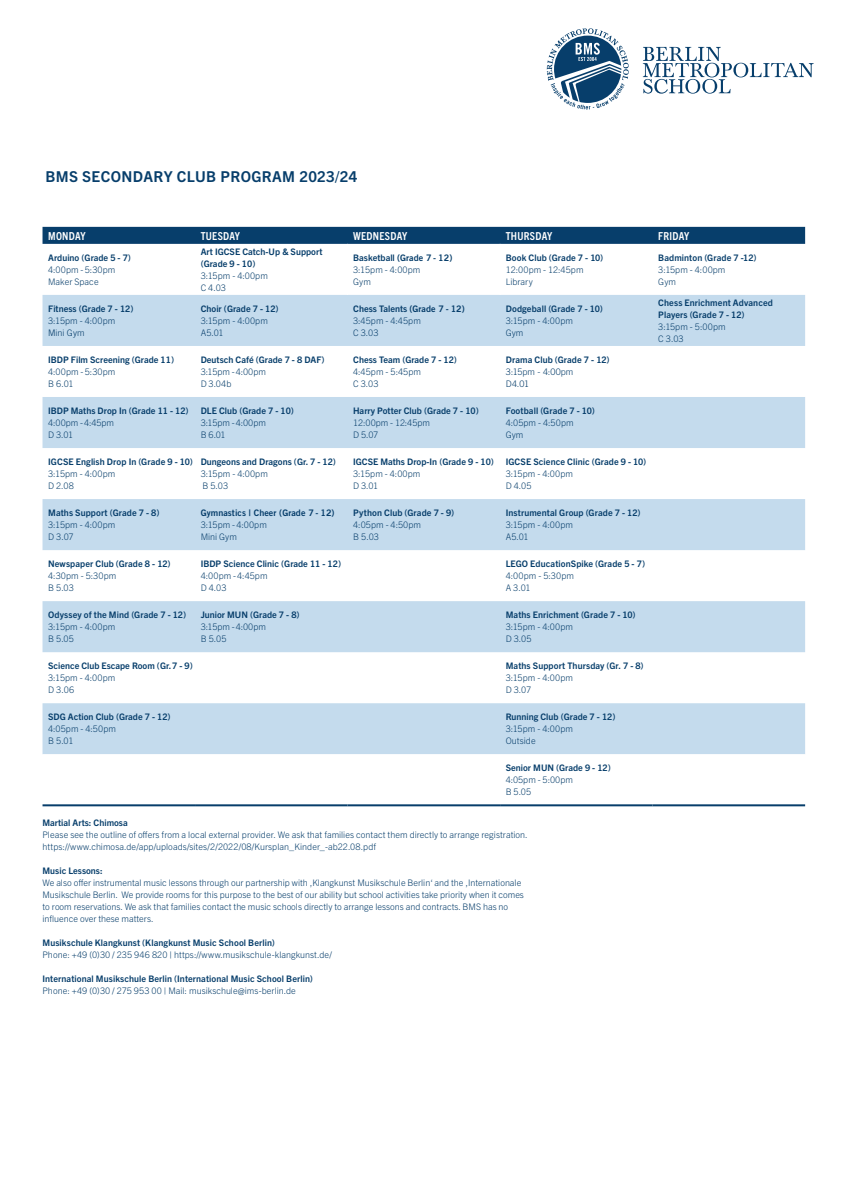
<style>
.page{position:relative;width:842px;height:1191px;background:#fff}
.page>*{position:absolute;margin:0;border:0;box-sizing:border-box;transform-origin:0 0}
.t1{font:700 15px "Trade Gothic Next LT Pro";letter-spacing:.025em;color:#073e6b}
.t2{font:700 condensed 11px "Trade Gothic Next LT Pro";letter-spacing:.025em;color:#fff}
.t3{font:300 9px/12px "Trade Gothic Next LT Pro";color:#073e6b}
.t4{font:700 9px/12px "Trade Gothic Next LT Pro";letter-spacing:.005em;color:#073e6b}
.t5{font:9px "Trade Gothic LT Std Bd 2";letter-spacing:.005em;color:#073e6b}
.t6{font:300 9px/12px "Trade Gothic LT Std";color:#073e6b}
.s1{font-family:"Trade Gothic Next LT Pro";font-weight:700}
.s2{font-weight:700}
.s3{font-family:"Trade Gothic LT Std Bd 2";font-weight:400}
</style>
<div class="page">
<div style="left:43px;top:227px;width:762px;height:17px;background:#073e6b"></div>
<svg style="left:43px;top:295px;width:762px;height:459px;fill:#c4dbed"></svg>
<hr style="left:43px;top:804px;width:152px;height:2px;background:#073e6b">
<hr style="left:195px;top:804px;width:153px;height:2px;background:#073e6b">
<hr style="left:348px;top:804px;width:152px;height:2px;background:#073e6b">
<hr style="left:500px;top:804px;width:153px;height:2px;background:#073e6b">
<hr style="left:653px;top:804px;width:152px;height:2px;background:#073e6b">
<svg style="left:643px;top:47px;width:171px;height:47px"></svg>
<svg style="left:547px;top:28px;width:82px;height:81px"></svg>
<h1 class="t1" style="left:45px;top:166px;width:314px">BMS SECONDARY CLUB PROGRAM 2023/24</h1>
<p class="t2" style="left:48px;top:228px;width:39px">MONDAY</p>
<p class="t2" style="left:201px;top:228px;width:41px">TUESDAY</p>
<p class="t2" style="left:353px;top:228px;width:56px">WEDNESDAY</p>
<p class="t2" style="left:506px;top:228px;width:48px">THURSDAY</p>
<p class="t2" style="left:658px;top:228px;width:33px">FRIDAY</p>
<p class="t4" style="left:48px;top:251px;width:84px">Arduino (Grade 5 - 7)</p>
<p class="t3" style="left:48px;top:263px;width:69px">4:00pm - 5:30pm<br>Maker Space</p>
<p class="t4" style="left:201px;top:245px;width:123px">Art IGCSE Catch-Up &amp; Support (Grade 9 - 10)</p>
<p class="t3" style="left:201px;top:269px;width:69px">3:15pm - 4:00pm<br>C 4.03</p>
<p class="t5" style="left:353px;top:252px;width:101px"><span class="s1">Basketball</span> (Grade 7 - 12)</p>
<p class="t3" style="left:353px;top:263px;width:69px">3:15pm - 4:00pm<br>Gym</p>
<p class="t4" style="left:658px;top:251px;width:100px">Badminton (Grade 7 -12)</p>
<p class="t3" style="left:658px;top:263px;width:69px">3:15pm - 4:00pm<br>Gym</p>
<p class="t4" style="left:506px;top:251px;width:99px">Book Club (Grade 7 - 10)</p>
<p class="t3" style="left:506px;top:263px;width:79px">12:00pm - 12:45pm<br>Library</p>
<p class="t4" style="left:48px;top:302px;width:87px">Fitness (Grade 7 - 12)</p>
<p class="t3" style="left:48px;top:314px;width:69px">3:15pm - 4:00pm</p>
<p class="t6" style="left:48px;top:326px;width:38px">Mini Gym</p>
<p class="t4" style="left:201px;top:302px;width:79px">Choir (Grade 7 - 12)</p>
<p class="t3" style="left:201px;top:314px;width:69px">3:15pm - 4:00pm<br>A5.01</p>
<p class="t3" style="left:353px;top:302px;width:113px"><span class="s2">Chess Talents</span> <span class="s3">(Grade 7 - 12)<br></span>3:45pm - 4:45pm<br>C 3.03</p>
<p class="t4" style="left:506px;top:302px;width:99px">Dodgeball (Grade 7 - 10)</p>
<p class="t3" style="left:506px;top:314px;width:69px">3:15pm - 4:00pm<br>Gym</p>
<p class="t4" style="left:48px;top:353px;width:127px">IBDP Film Screening (Grade 11)</p>
<p class="t3" style="left:48px;top:365px;width:69px">4:00pm - 5:30pm<br>B 6.01</p>
<p class="t4" style="left:201px;top:353px;width:125px">Deutsch Café (Grade 7 - 8 DAF)</p>
<p class="t3" style="left:201px;top:365px;width:67px">3:15pm - 4:00pm<br>D 3.04b</p>
<p class="t4" style="left:353px;top:353px;width:105px">Chess Team (Grade 7 - 12)</p>
<p class="t3" style="left:353px;top:365px;width:69px">4:45pm - 5:45pm<br>C 3.03</p>
<p class="t4" style="left:506px;top:353px;width:105px">Drama Club (Grade 7 - 12)</p>
<p class="t6" style="left:506px;top:365px;width:69px">3:15pm - 4:00pm<br>D4.01</p>
<p class="t4" style="left:48px;top:404px;width:142px">IBDP Maths Drop In (Grade 11 - 12)</p>
<p class="t3" style="left:48px;top:416px;width:67px">4:00pm - 4:45pm<br>D 3.01</p>
<p class="t4" style="left:201px;top:404px;width:95px">DLE Club (Grade 7 - 10)</p>
<p class="t3" style="left:201px;top:416px;width:67px">3:15pm - 4:00pm<br>B 6.01</p>
<p class="t4" style="left:353px;top:404px;width:127px">Harry Potter Club (Grade 7 - 10)</p>
<p class="t3" style="left:353px;top:416px;width:78px">12:00pm - 12:45pm<br>D 5.07</p>
<p class="t4" style="left:506px;top:404px;width:91px">Football (Grade 7 - 10)</p>
<p class="t3" style="left:506px;top:416px;width:69px">4:05pm - 4:50pm<br>Gym</p>
<p class="t4" style="left:48px;top:455px;width:146px">IGCSE English Drop In (Grade 9 - 10)</p>
<p class="t3" style="left:48px;top:467px;width:69px">3:15pm - 4:00pm<br>D 2.08</p>
<p class="t4" style="left:201px;top:455px;width:137px">Dungeons and Dragons (Gr. 7 - 12)</p>
<p class="t3" style="left:201px;top:467px;width:69px">3:15pm - 4:00pm<br>B 5.03</p>
<p class="t4" style="left:353px;top:455px;width:142px">IGCSE Maths Drop-In (Grade 9 - 10)</p>
<p class="t3" style="left:353px;top:467px;width:69px">3:15pm - 4:00pm<br>D 3.01</p>
<p class="t4" style="left:506px;top:455px;width:142px">IGCSE Science Clinic (Grade 9 - 10)</p>
<p class="t3" style="left:506px;top:467px;width:69px">3:15pm - 4:00pm<br>D 4.05</p>
<p class="t4" style="left:48px;top:506px;width:113px">Maths Support (Grade 7 - 8)</p>
<p class="t3" style="left:48px;top:518px;width:69px">3:15pm - 4:00pm<br>D 3.07</p>
<p class="t5" style="left:201px;top:507px;width:135px">Gymnastics | Cheer (Grade 7 - 12)</p>
<p class="t3" style="left:201px;top:518px;width:68px">3:15pm - 4:00pm<br>Mini Gym</p>
<p class="t4" style="left:353px;top:506px;width:102px">Python Club (Grade 7 - 9)</p>
<p class="t3" style="left:353px;top:518px;width:69px">4:05pm - 4:50pm<br>B 5.03</p>
<p class="t4" style="left:506px;top:506px;width:136px">Instrumental Group (Grade 7 - 12)</p>
<p class="t3" style="left:506px;top:518px;width:69px">3:15pm - 4:00pm<br>A5.01</p>
<p class="t4" style="left:48px;top:557px;width:124px">Newspaper Club (Grade 8 - 12)</p>
<p class="t3" style="left:48px;top:569px;width:70px">4:30pm - 5:30pm<br>B 5.03</p>
<p class="t4" style="left:201px;top:557px;width:142px">IBDP Science Clinic (Grade 11 - 12)</p>
<p class="t3" style="left:201px;top:569px;width:68px">4:00pm - 4:45pm<br>D 4.03</p>
<p class="t4" style="left:506px;top:557px;width:141px">LEGO EducationSpike (Grade 5 - 7)</p>
<p class="t3" style="left:506px;top:569px;width:70px">4:00pm - 5:30pm<br>A 3.01</p>
<p class="t4" style="left:48px;top:608px;width:139px">Odyssey of the Mind (Grade 7 - 12)</p>
<p class="t3" style="left:48px;top:620px;width:69px">3:15pm - 4:00pm<br>B 5.05</p>
<p class="t4" style="left:201px;top:608px;width:100px">Junior MUN (Grade 7 - 8)</p>
<p class="t3" style="left:201px;top:620px;width:67px">3:15pm - 4:00pm<br>B 5.05</p>
<p class="t4" style="left:506px;top:608px;width:131px">Maths Enrichment (Grade 7 - 10)</p>
<p class="t3" style="left:506px;top:620px;width:69px">3:15pm - 4:00pm<br>D 3.05</p>
<p class="t4" style="left:48px;top:659px;width:146px">Science Club Escape Room (Gr. 7 - 9)</p>
<p class="t3" style="left:48px;top:671px;width:69px">3:15pm - 4:00pm<br>D 3.06</p>
<p class="t4" style="left:506px;top:659px;width:139px">Maths Support Thursday (Gr. 7 - 8)</p>
<p class="t3" style="left:506px;top:671px;width:69px">3:15pm - 4:00pm<br>D 3.07</p>
<p class="t4" style="left:48px;top:710px;width:124px">SDG Action Club (Grade 7 - 12)</p>
<p class="t3" style="left:48px;top:722px;width:69px">4:05pm - 4:50pm<br>B 5.01</p>
<p class="t4" style="left:506px;top:710px;width:111px">Running Club (Grade 7 - 12)</p>
<p class="t3" style="left:506px;top:722px;width:69px">3:15pm - 4:00pm<br>Outside</p>
<p class="t4" style="left:506px;top:761px;width:107px">Senior MUN (Grade 9 - 12)</p>
<p class="t3" style="left:506px;top:773px;width:69px">4:05pm - 5:00pm<br>B 5.05</p>
<p class="t4" style="left:43px;top:816px;width:87px">Martial Arts: Chimosa</p>
<p class="t3" style="left:43px;top:828px;width:487px">Please see the outline of offers from a local external provider. We ask that families contact them directly to arrange registration. https://www.chimosa.de/app/uploads/sites/2/2022/08/Kursplan_Kinder_-ab22.08.pdf</p>
<p class="t4" style="left:43px;top:864px;width:62px">Music Lessons:</p>
<p class="t3" style="left:43px;top:876px;width:483px">We also offer instrumental music lessons through our partnership with ‚Klangkunst Musikschule Berlin‘ and the ‚Internationale Musikschule Berlin. We provide rooms for this purpose to the best of our ability but school activities take priority when it comes to room reservations. We ask that families contact the music schools directly to arrange lessons and contracts. BMS has no influence over these matters.</p>
<p class="t4" style="left:43px;top:936px;width:234px">Musikschule Klangkunst (Klangkunst Music School Berlin)</p>
<p class="t3" style="left:43px;top:948px;width:291px">Phone: +49 (0)30 / 235 946 820 | https://www.musikschule-klangkunst.de/</p>
<p class="t4" style="left:43px;top:972px;width:272px">International Musikschule Berlin (International Music School Berlin)</p>
<p class="t3" style="left:43px;top:984px;width:255px">Phone: +49 (0)30 / 275 953 00 | Mail: musikschule@ims-berlin.de</p>
<p class="t4" style="left:658px;top:296px;width:116px">Chess Enrichment Advanced<br>Players (Grade 7 - 12)</p>
<p class="t3" style="left:658px;top:320px;width:69px">3:15pm - 5:00pm<br>C 3.03</p>
</div>
